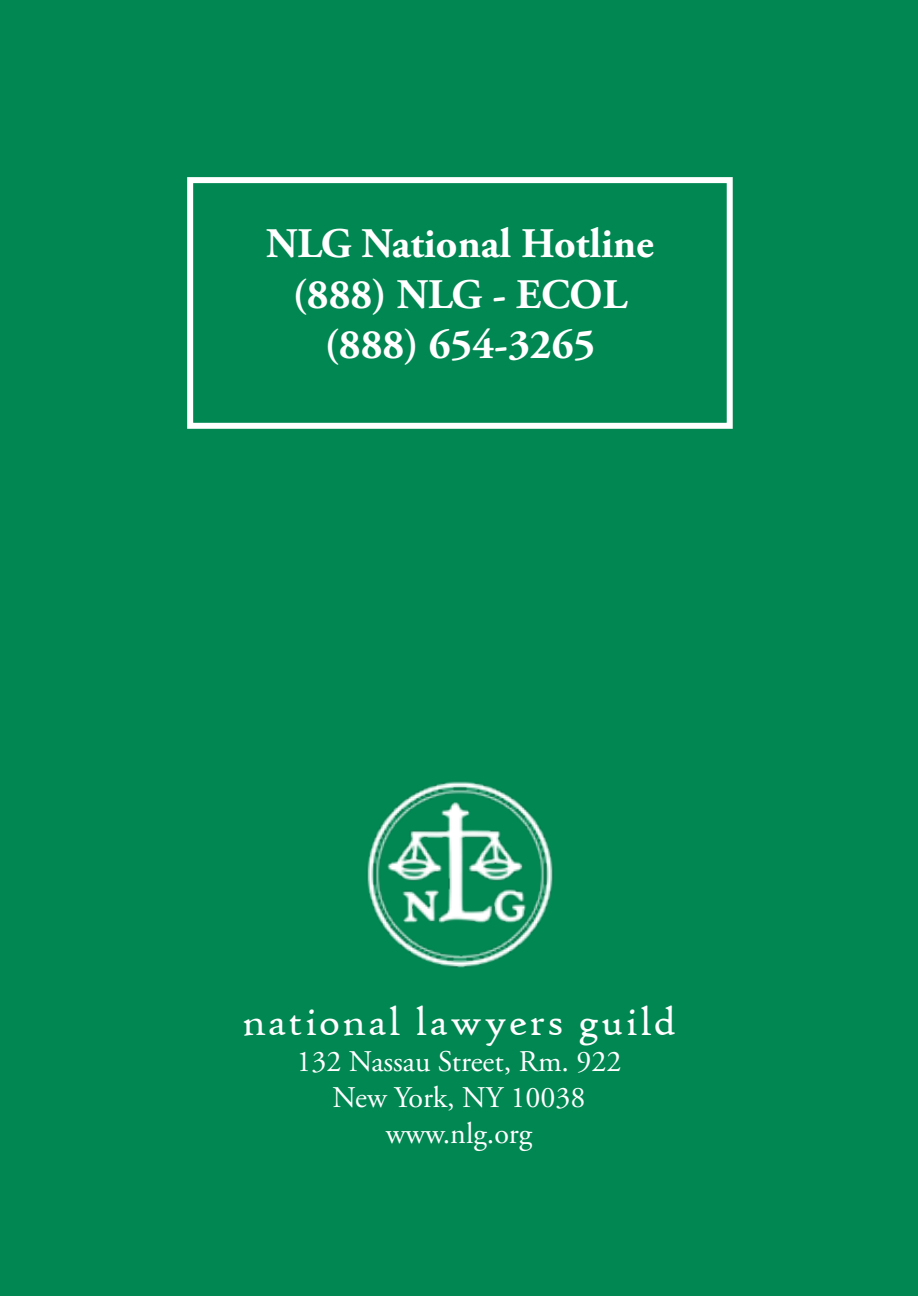
<style>
.page{position:relative;width:918px;height:1296px;background:#008752}
.page>*{position:absolute;margin:0;border:0;box-sizing:border-box;transform-origin:0 0}
.t1{font:700 42px/50.4px "Adobe Garamond Pro";color:#fff;text-align:center}
.t2{font:42px "High Tower Text";letter-spacing:.05em;color:#fff}
.t3{font:30px/36px "Adobe Garamond Pro";color:#fff;text-align:center}
</style>
<div class="page">
<div style="left:187px;top:177px;width:546px;height:252px;border:6px solid #fff"></div>
<img style="left:367px;top:781px;width:186px;height:187px">
<h1 class="t1" style="left:266px;top:220px;width:389px">NLG National Hotline (888) NLG - ECOL (888) 654-3265</h1>
<h1 class="t2" style="left:242px;top:997px;width:435px">national lawyers guild</h1>
<p class="t3" style="left:296px;top:1044px;width:327px">132 Nassau Street, Rm. 922<br>New York, NY 10038 www.nlg.org</p>
</div>
